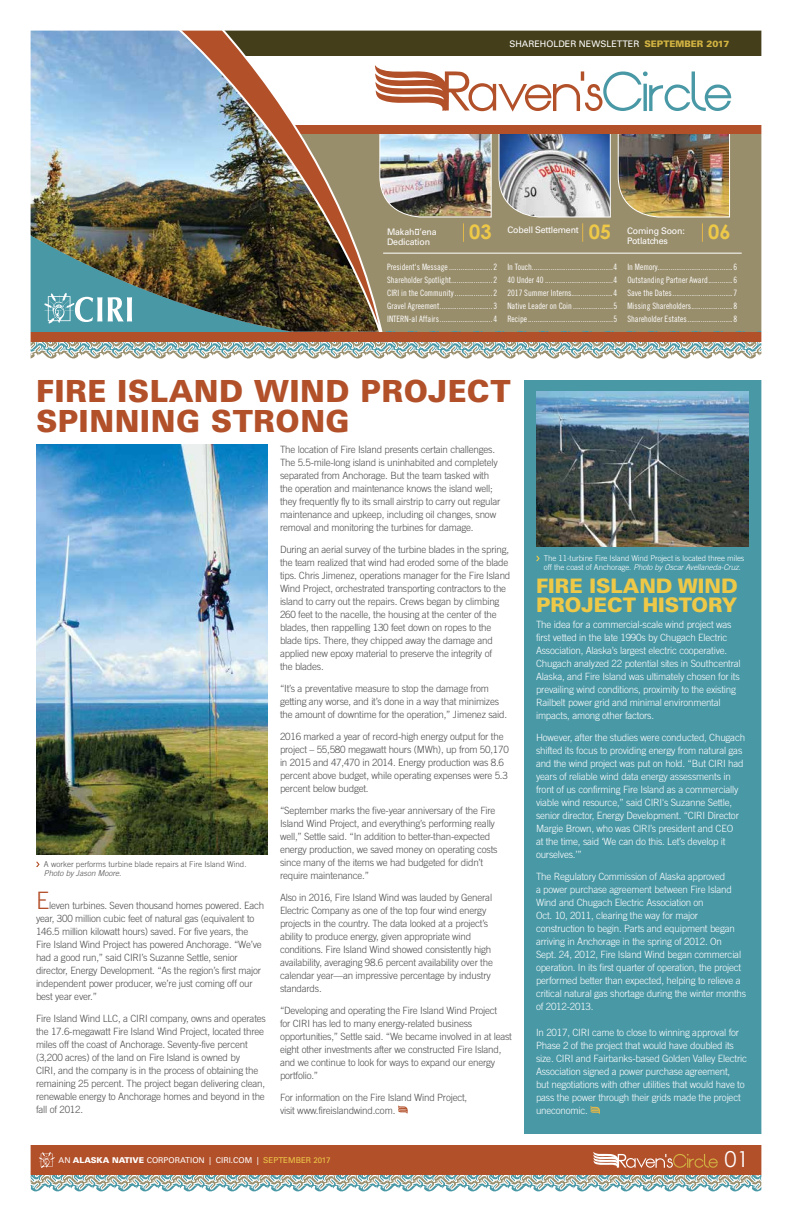
<style>
.page{position:relative;width:792px;height:1224px;background:#fff}
.page>*{position:absolute;margin:0;border:0;box-sizing:border-box;transform-origin:0 0}
.t1{font:33px/30px "Univers Black DTC";letter-spacing:.015em;color:#b2502a}
.t2{font:300 24px "Trade Gothic LT Std";color:#b2502a}
.t3{font:22px "Century Gothic";color:#fff}
.t4{font:900 20px/19px "Univers LT Std";color:#eec948}
.t5{font:700 20px "Century Gothic";color:#eec948}
.t6{font:300 10px/13px "Trade Gothic";letter-spacing:-.02em;color:#4d4d4f}
.t7{font:300 10px/13px "Trade Gothic";letter-spacing:-.02em;color:#fff}
.t8{font:9px/10px "Univers LT Std";letter-spacing:-.02em;color:#fff}
.t9{font:9px "Univers LT Std";color:#fff}
.t10{font:8.8px/13px "Trade Gothic LT Std Cn 18";color:#fff;text-align:justify}
.t11{font:300 8px/9px "Trade Gothic LT Std";letter-spacing:-.01em;color:#fff}
.t12{font:300 8px "Trade Gothic LT Std";color:#4d4d4f}
.t13{font:8px "Univers LT Std";color:#fff}
.t14{font:italic 300 8px "Trade Gothic LT Std";color:#4d4d4f}
.s1{font-weight:900;color:#d2b342}
.s2{font-style:italic}
.s3{font-weight:900}
.s4{color:#eec948}
</style>
<div class="page">
<img style="left:30px;top:30px;width:732px;height:1162px">
<p class="t9" style="left:509px;top:38px;width:222px">SHAREHOLDER NEWSLETTER <span class="s1">SEPTEMBER 2017</span></p>
<h3 class="t5" style="left:469px;top:220px;width:24px">03</h3>
<h3 class="t5" style="left:589px;top:220px;width:24px">05</h3>
<p class="t8" style="left:387px;top:227px;width:51px">Makahu’ena<br>Dedication</p>
<p class="t8" style="left:508px;top:225px;width:73px">Cobell Settlement</p>
<p class="t8" style="left:627px;top:226px;width:59px">Coming Soon:</p>
<p class="t8" style="left:627px;top:236px;width:42px">Potlatches</p>
<h3 class="t5" style="left:708px;top:220px;width:24px">06</h3>
<p class="t10" style="left:387px;top:260px;width:111px">President's Message .......................2<br>Shareholder Spotlight......................2<br>CIRI in the Community ....................2<br>Gravel Agreement............................3<br>INTERN-al Affairs............................4</p>
<p class="t10" style="left:507px;top:260px;width:111px">In Touch...........................................4<br>40 Under 40 ....................................4<br>2017 Summer Interns......................4<br>Native Leader on Coin .....................5<br>Recipe.............................................5</p>
<p class="t10" style="left:627px;top:260px;width:111px">In Memory........................................6<br>Outstanding Partner Award.............6<br>Save the Dates................................7<br>Missing Shareholders......................8<br>Shareholder Estates........................8</p>
<h1 class="t1" style="left:36px;top:376px;width:476px">FIRE ISLAND WIND PROJECT<br>SPINNING STRONG</h1>
<p class="t12" style="left:44px;top:859px;width:204px">A worker performs turbine blade repairs at Fire Island Wind.</p>
<p class="t14" style="left:44px;top:868px;width:79px">Photo by Jason Moore.</p>
<h2 class="t2" style="left:36px;top:886px;width:15px">E</h2>
<p class="t6" style="left:36px;top:899px;width:230px;text-indent:13px">leven turbines. Seven thousand homes powered. Each year, 300 million cubic feet of natural gas (equivalent to 146.5 million kilowatt hours) saved. For five years, the Fire Island Wind Project has powered Anchorage. “We’ve had a good run,” said CIRI’s Suzanne Settle, senior director, Energy Development. “As the region’s first major independent power producer, we’re just coming off our best year ever.”</p>
<p class="t6" style="left:36px;top:1012px;width:231px">Fire Island Wind LLC, a CIRI company, owns and operates the 17.6-megawatt Fire Island Wind Project, located three miles off the coast of Anchorage. Seventy-five percent (3,200 acres) of the land on Fire Island is owned by<br>CIRI, and the company is in the process of obtaining the remaining 25 percent. The project began delivering clean, renewable energy to Anchorage homes and beyond in the fall of 2012.</p>
<p class="t6" style="left:280px;top:443px;width:222px">The location of Fire Island presents certain challenges.<br>The 5.5-mile-long island is uninhabited and completely separated from Anchorage. But the team tasked with the operation and maintenance knows the island well; they frequently fly to its small airstrip to carry out regular maintenance and upkeep, including oil changes, snow removal and monitoring the turbines for damage.</p>
<p class="t6" style="left:280px;top:543px;width:232px">During an aerial survey of the turbine blades in the spring, the team realized that wind had eroded some of the blade tips. Chris Jimenez, operations manager for the Fire Island Wind Project, orchestrated transporting contractors to the island to carry out the repairs. Crews began by climbing 260 feet to the nacelle, the housing at the center of the blades, then rappelling 130 feet down on ropes to the blade tips. There, they chipped away the damage and applied new epoxy material to preserve the integrity of<br>the blades.</p>
<p class="t6" style="left:280px;top:682px;width:229px">“It’s a preventative measure to stop the damage from getting any worse, and it’s done in a way that minimizes the amount of downtime for the operation,” Jimenez said.</p>
<p class="t6" style="left:280px;top:730px;width:230px">2016 marked a year of record-high energy output for the project – 55,580 megawatt hours (MWh), up from 50,170 in 2015 and 47,470 in 2014. Energy production was 8.6 percent above budget, while operating expenses were 5.3 percent below budget.</p>
<p class="t6" style="left:280px;top:804px;width:219px">“September marks the five-year anniversary of the Fire Island Wind Project, and everything’s performing really well,” Settle said. “In addition to better-than-expected energy production, we saved money on operating costs since many of the items we had budgeted for didn’t require maintenance.”</p>
<p class="t6" style="left:280px;top:891px;width:214px">Also in 2016, Fire Island Wind was lauded by General Electric Company as one of the top four wind energy projects in the country. The data looked at a project’s ability to produce energy, given appropriate wind conditions. Fire Island Wind showed consistently high availability, averaging 98.6 percent availability over the calendar year—an impressive percentage by industry standards.</p>
<p class="t6" style="left:280px;top:1004px;width:234px">“Developing and operating the Fire Island Wind Project<br>for CIRI has led to many energy-related business opportunities,” Settle said. “We became involved in at least eight other investments after we constructed Fire Island, and we continue to look for ways to expand our energy portfolio.”</p>
<p class="t6" style="left:280px;top:1091px;width:189px">For information on the Fire Island Wind Project, visit www.fireislandwind.com.</p>
<p class="t11" style="left:544px;top:554px;width:202px">The 11-turbine Fire Island Wind Project is located three miles off the coast of Anchorage. <span class="s2">Photo by Oscar Avellaneda-Cruz.</span></p>
<h3 class="t4" style="left:536px;top:576px;width:203px">FIRE ISLAND WIND<br>PROJECT HISTORY</h3>
<p class="t7" style="left:536px;top:618px;width:206px">The idea for a commercial-scale wind project was first vetted in the late 1990s by Chugach Electric Association, Alaska’s largest electric cooperative.<br>Chugach analyzed 22 potential sites in Southcentral Alaska, and Fire Island was ultimately chosen for its prevailing wind conditions, proximity to the existing Railbelt power grid and minimal environmental impacts, among other factors.</p>
<p class="t7" style="left:536px;top:731px;width:211px">However, after the studies were conducted, Chugach shifted its focus to providing energy from natural gas and the wind project was put on hold. “But CIRI had years of reliable wind data energy assessments in front of us confirming Fire Island as a commercially viable wind resource,” said CIRI's Suzanne Settle, senior director, Energy Development. “CIRI Director Margie Brown, who was CIRI’s president and CEO<br>at the time, said ‘We can do this. Let’s develop it ourselves.’”</p>
<p class="t7" style="left:536px;top:870px;width:212px">The Regulatory Commission of Alaska approved<br>a power purchase agreement between Fire Island Wind and Chugach Electric Association on<br>Oct. 10, 2011, clearing the way for major construction to begin. Parts and equipment began arriving in Anchorage in the spring of 2012. On<br>Sept. 24, 2012, Fire Island Wind began commercial operation. In its first quarter of operation, the project performed better than expected, helping to relieve a critical natural gas shortage during the winter months of 2012-2013.</p>
<p class="t7" style="left:536px;top:1026px;width:212px">In 2017, CIRI came to close to winning approval for Phase 2 of the project that would have doubled its size. CIRI and Fairbanks-based Golden Valley Electric Association signed a power purchase agreement,<br>but negotiations with other utilities that would have to pass the power through their grids made the project uneconomic.</p>
<p class="t13" style="left:59px;top:1156px;width:274px">AN <span class="s3">ALASKA NATIVE</span> CORPORATION | CIRI.COM | <span class="s4">SEPTEMBER 2017</span></p>
<h3 class="t3" style="left:725px;top:1145px;width:26px">01</h3>
</div>
